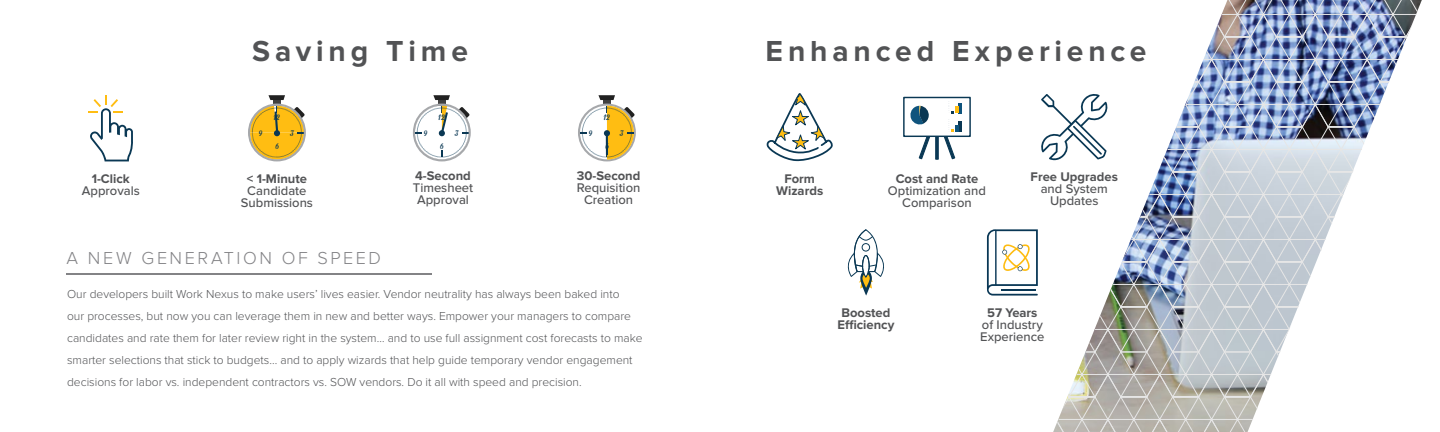
<style>
.page{position:relative;width:1440px;height:432px;background:#fff}
.page>*{position:absolute;margin:0;border:0;box-sizing:border-box;transform-origin:0 0}
.t1{font:700 30px "Proxima Nova";letter-spacing:.16em;color:#525355}
.t2{font:300 18px "Proxima Nova";letter-spacing:.145em;color:#838386}
.t3{font:500 13px/12px "Proxima Nova";color:#525355;text-align:center}
.t4{font:700 13px/12px "Proxima Nova";color:#525355;text-align:center}
.t5{font:300 12px/22px "Proxima Nova";color:#525355}
.t6{font:9.2px "Mission Script";color:#0a3854;scale:1.08 1}
</style>
<div class="page">
<hr style="left:67px;top:273px;width:365px;height:2px;background:#838386">
<svg style="left:603px;top:100px;width:7px;height:4px"></svg>
<svg style="left:578px;top:104px;width:58px;height:57px"></svg>
<svg style="left:598px;top:95px;width:17px;height:5px"></svg>
<svg style="left:580px;top:106px;width:55px;height:54px"></svg>
<svg style="left:413px;top:95px;width:58px;height:66px"></svg>
<svg style="left:248px;top:95px;width:58px;height:66px"></svg>
<svg style="left:89px;top:95px;width:44px;height:66px"></svg>
<svg style="left:1054px;top:263px;width:262px;height:169px"></svg>
<svg style="left:1054px;top:0;width:368px;height:263px"></svg>
<svg style="left:767px;top:94px;width:66px;height:67px"></svg>
<svg style="left:987px;top:229px;width:51px;height:67px"></svg>
<svg style="left:1041px;top:94px;width:66px;height:66px"></svg>
<svg style="left:847px;top:229px;width:37px;height:67px"></svg>
<svg style="left:904px;top:97px;width:66px;height:63px"></svg>
<h1 class="t1" style="left:252px;top:34px;width:217px">Saving Time</h1>
<h1 class="t1" style="left:766px;top:34px;width:383px">Enhanced Experience</h1>
<p class="t4" style="left:92px;top:172px;width:40px">1-Click</p>
<p class="t3" style="left:82px;top:185px;width:59px">Approvals</p>
<p class="t6" style="left:273px;top:111px;width:7px">12</p>
<p class="t6" style="left:438px;top:111px;width:7px">12</p>
<p class="t6" style="left:290px;top:127px;width:5px">3</p>
<p class="t6" style="left:259px;top:127px;width:5px">9</p>
<p class="t4" style="left:247px;top:172px;width:62px">&lt; 1-Minute</p>
<p class="t3" style="left:241px;top:185px;width:74px">Candidate<br>Submissions</p>
<p class="t6" style="left:275px;top:140px;width:5px">6</p>
<p class="t6" style="left:455px;top:127px;width:5px">3</p>
<p class="t6" style="left:424px;top:127px;width:5px">9</p>
<p class="t4" style="left:415px;top:170px;width:57px">4-Second</p>
<p class="t3" style="left:413px;top:183px;width:62px">Timesheet<br>Approval</p>
<p class="t6" style="left:440px;top:140px;width:5px">6</p>
<p class="t6" style="left:603px;top:111px;width:7px">12</p>
<p class="t6" style="left:620px;top:127px;width:5px">3</p>
<p class="t6" style="left:589px;top:127px;width:5px">9</p>
<p class="t4" style="left:577px;top:170px;width:65px">30-Second</p>
<p class="t3" style="left:577px;top:183px;width:65px">Requisition<br>Creation</p>
<p class="t6" style="left:605px;top:140px;width:5px">6</p>
<h2 class="t2" style="left:67px;top:248px;width:316px">A NEW GENERATION OF SPEED</h2>
<p class="t5" style="left:67px;top:283px;width:577px">Our developers built Work Nexus to make users’ lives easier. Vendor neutrality has always been baked into<br>our processes, but now you can leverage them in new and better ways. Empower your managers to compare candidates and rate them for later review right in the system… and to use full assignment cost forecasts to make smarter selections that stick to budgets... and to apply wizards that help guide temporary vendor engagement decisions for labor vs. independent contractors vs. SOW vendors. Do it all with speed and precision.</p>
<p class="t4" style="left:776px;top:172px;width:49px">Form<br>Wizards</p>
<p class="t4" style="left:896px;top:172px;width:84px">Cost and Rate</p>
<p class="t3" style="left:888px;top:185px;width:99px">Optimization and<br>Comparison</p>
<p class="t4" style="left:1031px;top:171px;width:89px">Free Upgrades</p>
<p class="t3" style="left:1041px;top:183px;width:69px">and System<br>Updates</p>
<p class="t4" style="left:837px;top:307px;width:59px">Boosted<br>Efficiency</p>
<p class="t4" style="left:987px;top:307px;width:52px">57 Years</p>
<p class="t3" style="left:980px;top:319px;width:66px;text-align:left">of Industry<br>Experience</p>
</div>
